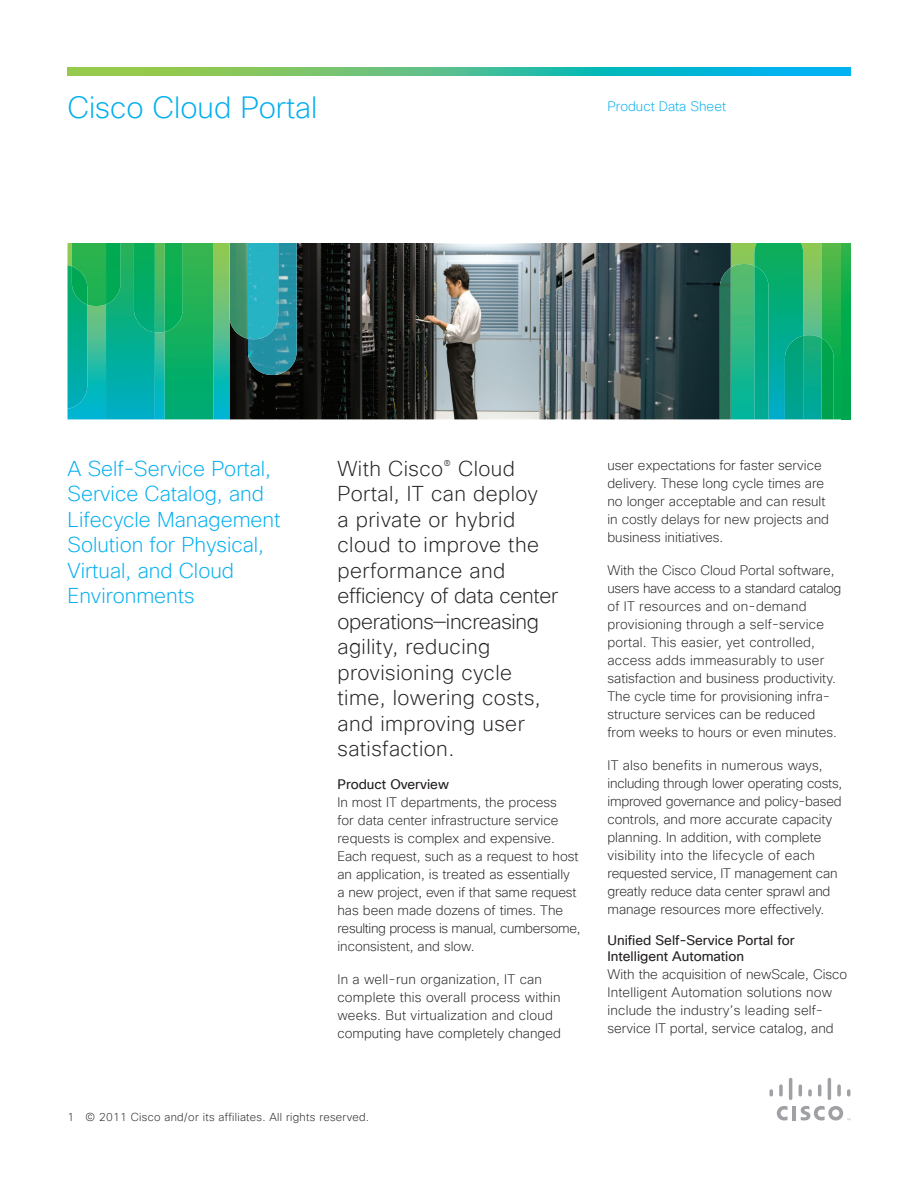
<style>
.page{position:relative;width:918px;height:1188px;background:#fff}
.page>*{position:absolute;margin:0;border:0;box-sizing:border-box;transform-origin:0 0}
.t1{font:200 30px "Cisco Sans TT";color:#00aeef}
.t2{font:200 21px/25.5px "Cisco Sans TT";letter-spacing:.02em;color:#231f20}
.t3{font:200 21px/25.5px "Cisco Sans TT";color:#00aeef}
.t4{font:200 13.5px/18px "Cisco Sans TT";color:#231f20}
.t5{font:13.5px/16.2px "Cisco Sans TT";color:#231f20}
.t6{font:200 13.5px "Cisco Sans TT";color:#00aeef}
.t7{font:200 11.25px "Cisco Sans TT";letter-spacing:.025em;color:#231f20}
</style>
<div class="page">
<img style="left:230px;top:243px;width:501px;height:176px">
<img style="left:720px;top:268px;width:11px;height:151px">
<svg style="left:731px;top:243px;width:90px;height:176px;background:#1fb17f"></svg>
<img style="left:821px;top:243px;width:29px;height:176px">
<img style="left:821px;top:338px;width:13px;height:81px">
<svg style="left:229px;top:243px;width:1px;height:78px"></svg>
<img style="left:230px;top:243px;width:18px;height:96px">
<svg style="left:68px;top:243px;width:146px;height:176px;background:#13b07a"></svg>
<img style="left:248px;top:243px;width:49px;height:132px">
<svg style="left:68px;top:68px;width:782px;height:8px;background:#47be95"></svg>
<hr style="left:792px;top:1106px;width:4px;height:14px;background:#a0a1a5">
<svg style="left:777px;top:1106px;width:11px;height:14px"></svg>
<svg style="left:770px;top:1089px;width:3px;height:8px"></svg>
<svg style="left:779px;top:1084px;width:4px;height:13px"></svg>
<hr style="left:789px;top:1078px;width:3px;height:22px;background:#a0a1a5;border-radius:2px">
<svg style="left:799px;top:1084px;width:3px;height:13px"></svg>
<svg style="left:808px;top:1089px;width:4px;height:8px"></svg>
<svg style="left:818px;top:1084px;width:3px;height:13px"></svg>
<hr style="left:828px;top:1078px;width:3px;height:22px;background:#a0a1a5;border-radius:2px">
<svg style="left:837px;top:1084px;width:4px;height:13px"></svg>
<svg style="left:847px;top:1089px;width:3px;height:8px"></svg>
<svg style="left:801px;top:1106px;width:49px;height:14px"></svg>
<h1 class="t1" style="left:68px;top:89px;width:251px">Cisco Cloud Portal</h1>
<p class="t6" style="left:608px;top:98px;width:120px">Product Data Sheet</p>
<h2 class="t3" style="left:68px;top:455px;width:215px">A Self-Service Portal,<br>Service Catalog, and<br>Lifecycle Management<br>Solution for Physical,<br>Virtual, and Cloud<br>Environments</h2>
<p class="t2" style="left:337px;top:455px;width:222px">With Cisco<sup>®</sup> Cloud<br>Portal, IT can deploy<br>a private or hybrid cloud to improve the performance and efficiency of data center operations—increasing agility, reducing provisioning cycle time, lowering costs, and improving user satisfaction.</p>
<p class="t5" style="left:338px;top:776px;width:113px">Product Overview</p>
<p class="t4" style="left:338px;top:793px;width:244px">In most IT departments, the process<br>for data center infrastructure service requests is complex and expensive.<br>Each request, such as a request to host an application, is treated as essentially<br>a new project, even if that same request has been made dozens of times. The resulting process is manual, cumbersome, inconsistent, and slow.</p>
<p class="t4" style="left:338px;top:970px;width:225px">In a well-run organization, IT can complete this overall process within weeks. But virtualization and cloud computing have completely changed</p>
<p class="t4" style="left:608px;top:456px;width:223px">user expectations for faster service delivery. These long cycle times are no longer acceptable and can result in costly delays for new projects and business initiatives.</p>
<p class="t4" style="left:608px;top:561px;width:235px">With the Cisco Cloud Portal software, users have access to a standard catalog of IT resources and on-demand provisioning through a self-service portal. This easier, yet controlled, access adds immeasurably to user satisfaction and business productivity.<br>The cycle time for provisioning infra&shy;structure services can be reduced from weeks to hours or even minutes.</p>
<p class="t4" style="left:608px;top:756px;width:236px">IT also benefits in numerous ways, including through lower operating costs, improved governance and policy-based controls, and more accurate capacity planning. In addition, with complete visibility into the lifecycle of each requested service, IT management can greatly reduce data center sprawl and manage resources more effectively.</p>
<p class="t5" style="left:608px;top:932px;width:189px">Unified Self-Service Portal for<br>Intelligent Automation</p>
<p class="t4" style="left:608px;top:965px;width:241px">With the acquisition of newScale, Cisco Intelligent Automation solutions now include the industry’s leading self&shy;service IT portal, service catalog, and</p>
<p class="t7" style="left:68px;top:1109px;width:303px">1 © 2011 Cisco and/or its affiliates. All rights reserved.</p>
</div>
